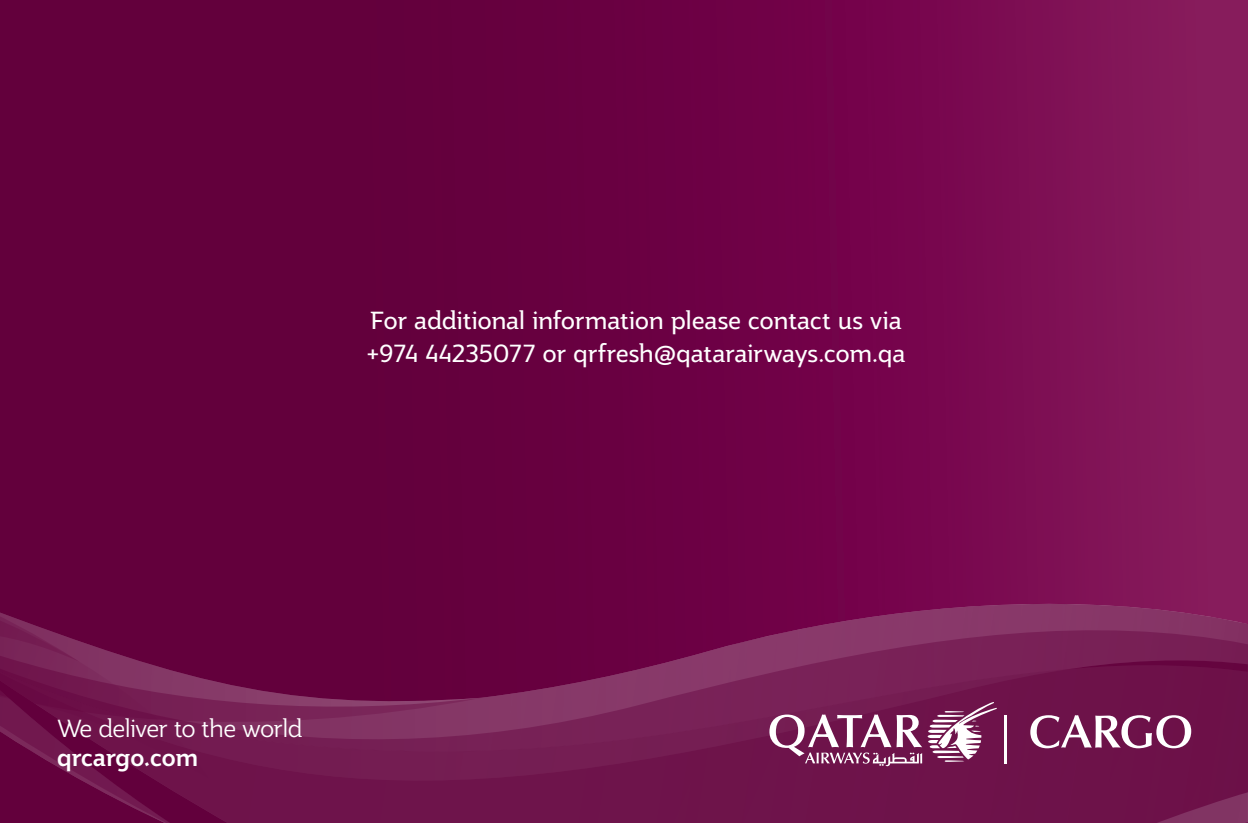
<style>
.page{position:relative;width:1248px;height:823px;background:#fff}
.page>*{position:absolute;margin:0;border:0;box-sizing:border-box;transform-origin:0 0}
.t1{font:24px/32px "Jotia";letter-spacing:-.02em;color:#fff}
.t2{font:300 24px "Jotia";letter-spacing:-.03em;color:#fff}
.t3{font:500 24px "Jotia";letter-spacing:-.025em;color:#fff}
</style>
<div class="page">
<div style="left:0;top:0;width:1247px;height:822px;background:linear-gradient(to right,#5a0034,#821157)"></div>
<svg style="left:0;top:460px;width:1247px;height:114px;background:#710648"></svg>
<div style="left:0;top:508px;width:483px;height:66px;background:#63003c"></div>
<svg style="left:209px;top:574px;width:1038px;height:77px;background:#720e4b"></svg>
<svg style="left:0;top:574px;width:209px;height:77px;background:#65053f"></svg>
<svg style="left:0;top:651px;width:1247px;height:171px;background:#71174e"></svg>
<svg style="left:1030px;top:714px;width:161px;height:33px"></svg>
<svg style="left:769px;top:701px;width:227px;height:64px"></svg>
<hr style="left:1004px;top:714px;width:2px;height:49px;background:#fff">
<p class="t1" style="left:366px;top:304px;width:540px">For additional information please contact us via +974 44235077 or qrfresh@qatarairways.com.qa</p>
<p class="t2" style="left:57px;top:711px;width:247px">We deliver to the world</p>
<p class="t3" style="left:57px;top:740px;width:143px">qrcargo.com</p>
</div>
